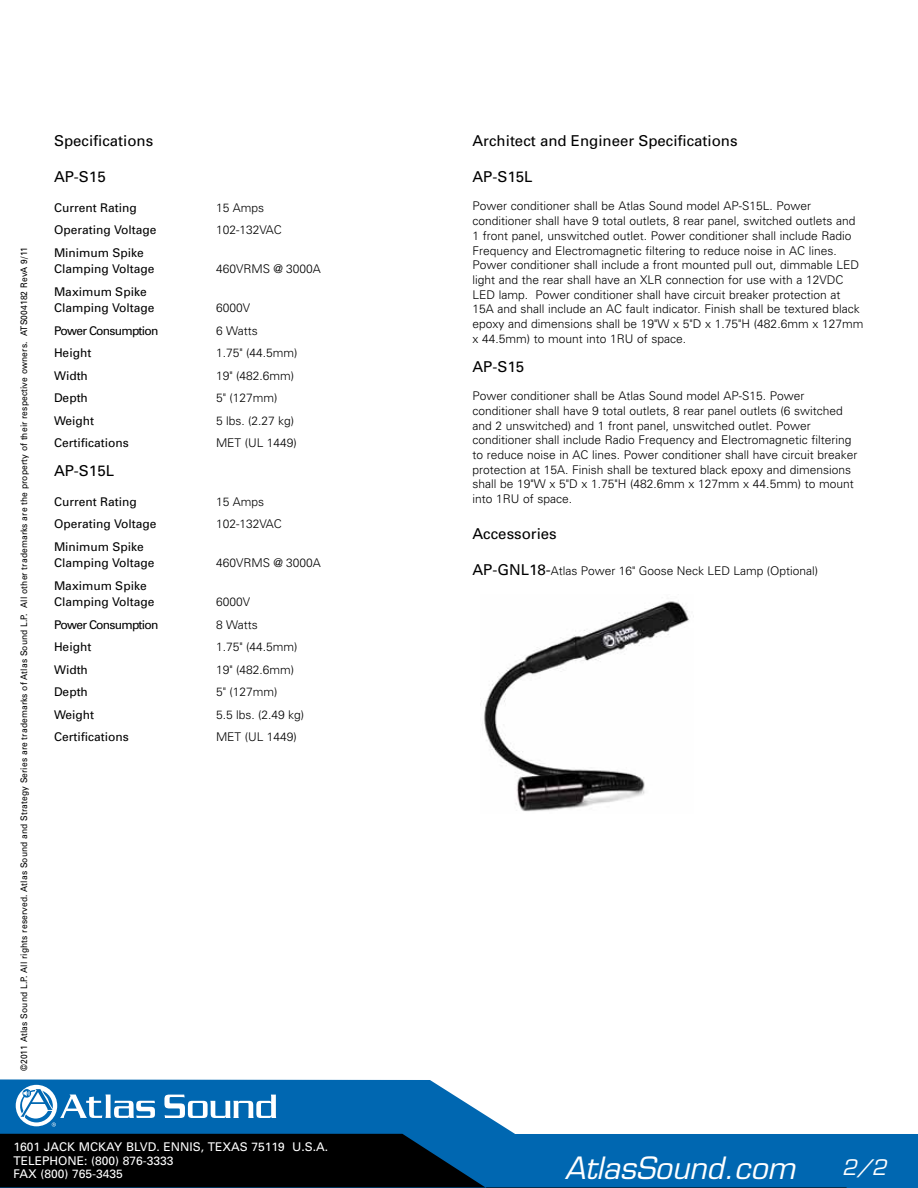
<style>
.page{position:relative;width:918px;height:1188px;background:#fff}
.page>*{position:absolute;margin:0;border:0;box-sizing:border-box;transform-origin:0 0}
.t1{font:italic 30px "Eurostile";color:#fff}
.t2{font:italic 21px "Eurostile";color:#fff}
.t3{font:15px "Univers";color:#000}
.t4{font:300 12px/14.7px "Univers";color:#000}
.t5{font:12px/16.5px "Univers";color:#000}
.t6{font:12px/13.5px "Univers";color:#fff}
.t7{font:12px "Univers";letter-spacing:-.06em;color:#000}
.t8{font:9px "Univers";letter-spacing:.015em;color:#000;scale:.94 1}
.s1{font-weight:400;font-size:15px}
</style>
<div class="page">
<svg style="left:0;top:1079px;width:918px;height:109px"></svg>
<svg style="left:0;top:1134px;width:847px;height:54px;background:#003053"></svg>
<svg style="left:164px;top:1095px;width:112px;height:23px"></svg>
<svg style="left:15px;top:1084px;width:43px;height:43px"></svg>
<div style="left:16px;top:1085px;width:41px;height:41px;background:#fff;border-radius:50%"></div>
<svg style="left:19px;top:1087px;width:136px;height:40px"></svg>
<img style="left:480px;top:601px;width:209px;height:211px">
<p class="t8" style="left:19px;top:1071px;width:878px;rotate:-90deg">©2011 Atlas Sound L.P. All rights reserved. Atlas Sound and Strategy Series are trademarks of Atlas Sound L.P. All other trademarks are the property of their respective owners. ATS004182 RevA 9/11</p>
<p class="t3" style="left:54px;top:132px;width:101px">Specifications</p>
<p class="t3" style="left:54px;top:168px;width:53px">AP-S15</p>
<p class="t5" style="left:54px;top:199px;width:84px">Current Rating</p>
<p class="t4" style="left:216px;top:200px;width:50px">15 Amps</p>
<p class="t5" style="left:54px;top:222px;width:104px">Operating Voltage</p>
<p class="t4" style="left:216px;top:222px;width:67px">102-132VAC</p>
<p class="t5" style="left:54px;top:244px;width:102px">Minimum Spike<br>Clamping Voltage</p>
<p class="t4" style="left:216px;top:261px;width:106px">460VRMS @ 3000A</p>
<p class="t5" style="left:54px;top:283px;width:102px">Maximum Spike<br>Clamping Voltage</p>
<p class="t4" style="left:216px;top:300px;width:36px">6000V</p>
<p class="t7" style="left:54px;top:323px;width:106px">Power Consumption</p>
<p class="t4" style="left:216px;top:323px;width:43px">6 Watts</p>
<p class="t5" style="left:54px;top:345px;width:39px">Height</p>
<p class="t4" style="left:216px;top:345px;width:83px">1.75" (44.5mm)</p>
<p class="t5" style="left:54px;top:367px;width:35px">Width</p>
<p class="t4" style="left:216px;top:368px;width:80px">19" (482.6mm)</p>
<p class="t5" style="left:54px;top:390px;width:35px">Depth</p>
<p class="t4" style="left:216px;top:390px;width:63px">5" (127mm)</p>
<p class="t5" style="left:54px;top:412px;width:42px">Weight</p>
<p class="t4" style="left:216px;top:413px;width:80px">5 lbs. (2.27 kg)</p>
<p class="t5" style="left:54px;top:435px;width:76px">Certifications</p>
<p class="t4" style="left:216px;top:435px;width:82px">MET (UL 1449)</p>
<p class="t3" style="left:54px;top:462px;width:62px">AP-S15L</p>
<p class="t5" style="left:54px;top:493px;width:84px">Current Rating</p>
<p class="t4" style="left:216px;top:494px;width:50px">15 Amps</p>
<p class="t5" style="left:54px;top:516px;width:104px">Operating Voltage</p>
<p class="t4" style="left:216px;top:516px;width:67px">102-132VAC</p>
<p class="t5" style="left:54px;top:538px;width:102px">Minimum Spike<br>Clamping Voltage</p>
<p class="t4" style="left:216px;top:555px;width:106px">460VRMS @ 3000A</p>
<p class="t5" style="left:54px;top:577px;width:102px">Maximum Spike<br>Clamping Voltage</p>
<p class="t4" style="left:216px;top:594px;width:36px">6000V</p>
<p class="t7" style="left:54px;top:617px;width:106px">Power Consumption</p>
<p class="t4" style="left:216px;top:617px;width:43px">8 Watts</p>
<p class="t5" style="left:54px;top:639px;width:39px">Height</p>
<p class="t4" style="left:216px;top:639px;width:83px">1.75" (44.5mm)</p>
<p class="t5" style="left:54px;top:661px;width:35px">Width</p>
<p class="t4" style="left:216px;top:662px;width:80px">19" (482.6mm)</p>
<p class="t5" style="left:54px;top:684px;width:35px">Depth</p>
<p class="t4" style="left:216px;top:684px;width:63px">5" (127mm)</p>
<p class="t5" style="left:54px;top:706px;width:42px">Weight</p>
<p class="t4" style="left:216px;top:707px;width:90px">5.5 lbs. (2.49 kg)</p>
<p class="t5" style="left:54px;top:729px;width:76px">Certifications</p>
<p class="t4" style="left:216px;top:729px;width:82px">MET (UL 1449)</p>
<p class="t6" style="left:14px;top:1140px;width:316px">1601 JACK MCKAY BLVD. ENNIS, TEXAS 75119 U.S.A.<br>TELEPHONE: (800) 876-3333<br>FAX (800) 765-3435</p>
<p class="t3" style="left:472px;top:132px;width:267px">Architect and Engineer Specifications</p>
<p class="t3" style="left:472px;top:168px;width:62px">AP-S15L</p>
<p class="t4" style="left:472px;top:199px;width:392px">Power conditioner shall be Atlas Sound model AP-S15L. Power conditioner shall have 9 total outlets, 8 rear panel, switched outlets and 1 front panel, unswitched outlet. Power conditioner shall include Radio Frequency and Electromagnetic filtering to reduce noise in AC lines.<br>Power conditioner shall include a front mounted pull out, dimmable LED light and the rear shall have an XLR connection for use with a 12VDC LED lamp. Power conditioner shall have circuit breaker protection at 15A and shall include an AC fault indicator. Finish shall be textured black epoxy and dimensions shall be 19"W x 5"D x 1.75"H (482.6mm x 127mm x 44.5mm) to mount into 1RU of space.</p>
<p class="t3" style="left:472px;top:358px;width:53px">AP-S15</p>
<p class="t4" style="left:472px;top:388px;width:387px">Power conditioner shall be Atlas Sound model AP-S15. Power conditioner shall have 9 total outlets, 8 rear panel outlets (6 switched and 2 unswitched) and 1 front panel, unswitched outlet. Power conditioner shall include Radio Frequency and Electromagnetic filtering to reduce noise in AC lines. Power conditioner shall have circuit breaker protection at 15A. Finish shall be textured black epoxy and dimensions shall be 19"W x 5"D x 1.75"H (482.6mm x 127mm x 44.5mm) to mount into 1RU of space.</p>
<p class="t3" style="left:472px;top:525px;width:86px">Accessories</p>
<p class="t4" style="left:472px;top:563px;width:347px"><span class="s1">AP-GNL18-</span>Atlas Power 16" Goose Neck LED Lamp (Optional)</p>
<h1 class="t1" style="left:565px;top:1150px;width:232px">AtlasSound.com</h1>
<h2 class="t2" style="left:842px;top:1155px;width:46px">2/2</h2>
</div>
